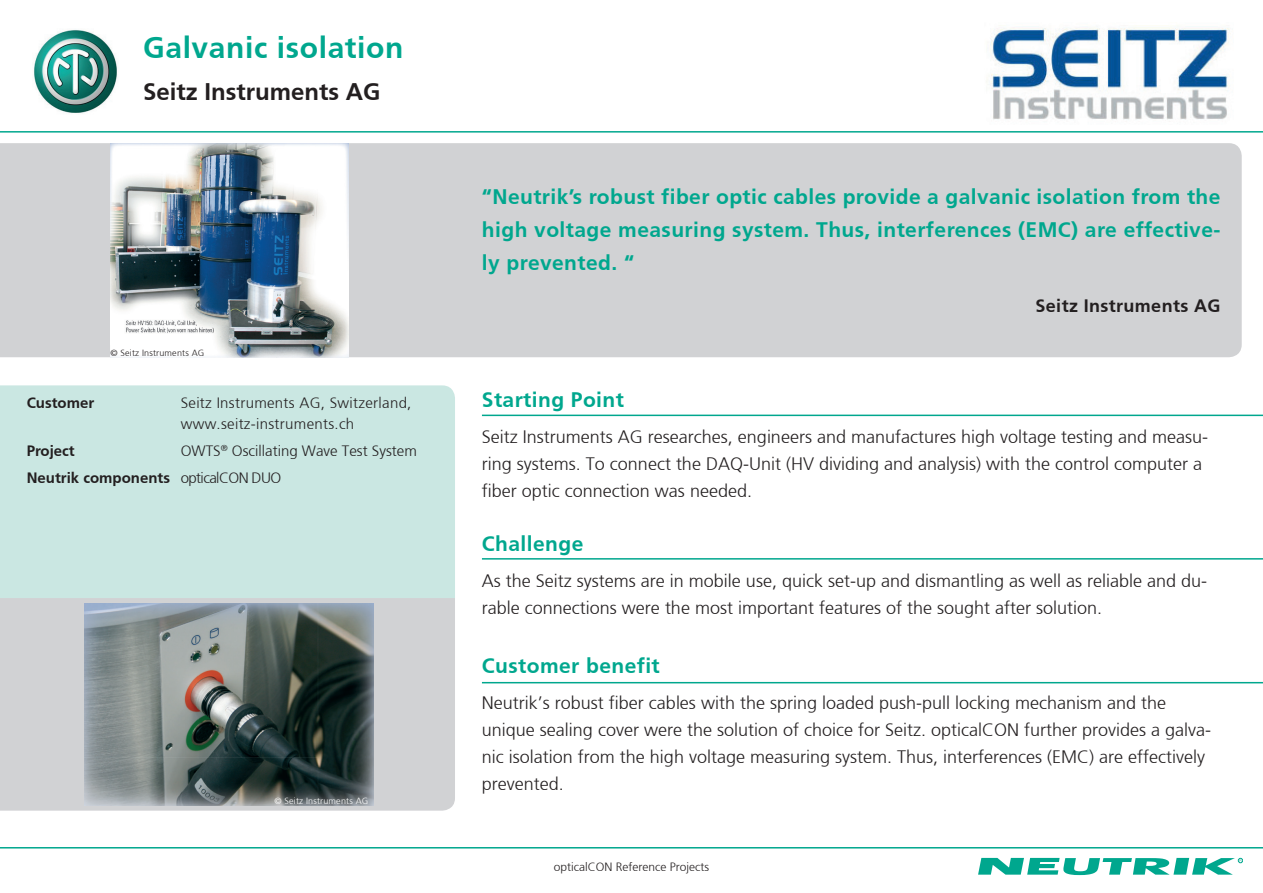
<style>
.page{position:relative;width:1263px;height:893px;background:#fff}
.page>*{position:absolute;margin:0;border:0;box-sizing:border-box;transform-origin:0 0}
.t1{font:700 30px "Frutiger";letter-spacing:.02em;color:#00a78e}
.t2{font:700 24px "Frutiger";color:#231f20}
.t3{font:700 21px/33px "Frutiger";letter-spacing:.02em;color:#00a78e;text-align:justify}
.t4{font:300 18px/27px "Frutiger";color:#231f20}
.t5{font:700 18px "Frutiger";letter-spacing:.02em;color:#231f20}
.t6{font:300 15px/21px "Frutiger";letter-spacing:.02em;color:#231f20}
.t7{font:300 15px/27px "Frutiger";color:#231f20}
.t8{font:700 15px/27px "Frutiger";color:#231f20}
.t9{font:300 12px "Frutiger";color:#231f20}
.t10{font:300 9px "Frutiger";letter-spacing:.02em;color:#fff}
.t11{font:300 9px "Frutiger";letter-spacing:.02em;color:#231f20}
</style>
<div class="page">
<img style="left:34px;top:30px;width:83px;height:84px">
<div style="left:0;top:598px;width:455px;height:213px;background:#d1d2d4"></div>
<div style="left:0;top:385px;width:455px;height:213px;background:#cae7e2"></div>
<svg style="left:978px;top:858px;width:265px;height:17px"></svg>
<div style="left:0;top:143px;width:1242px;height:214px;background:#d1d2d4"></div>
<img style="left:990px;top:27px;width:240px;height:93px">
<img style="left:85px;top:603px;width:289px;height:202px">
<img style="left:110px;top:143px;width:238px;height:214px">
<hr style="left:0;top:131px;width:1263px;height:2px;background:#00a78e">
<hr style="left:0;top:847px;width:1263px;height:1px;background:#00a78e">
<hr style="left:482px;top:415px;width:781px;height:1px;background:#00a78e">
<hr style="left:482px;top:558px;width:781px;height:2px;background:#00a78e">
<hr style="left:482px;top:682px;width:781px;height:1px;background:#00a78e">
<h1 class="t1" style="left:143px;top:30px;width:262px">Galvanic isolation</h1>
<h2 class="t2" style="left:143px;top:77px;width:239px">Seitz Instruments AG</h2>
<p class="t11" style="left:110px;top:347px;width:95px">© Seitz Instruments AG</p>
<p class="t8" style="left:27px;top:389px;width:69px">Customer</p>
<p class="t8" style="left:27px;top:437px;width:145px">Project<br>Neutrik components</p>
<p class="t6" style="left:181px;top:393px;width:232px">Seitz Instruments AG, Switzerland, www.seitz-instruments.ch</p>
<p class="t7" style="left:181px;top:438px;width:238px">OWTS<sup>®</sup> Oscillating Wave Test System opticalCON DUO</p>
<p class="t10" style="left:274px;top:796px;width:95px">© Seitz Instruments AG</p>
<p class="t3" style="left:482px;top:180px;width:740px">“Neutrik’s robust fiber optic cables provide a galvanic isolation from the high voltage measuring system. Thus, interferences (EMC) are effective&shy;ly prevented. “</p>
<p class="t5" style="left:1035px;top:295px;width:186px">Seitz Instruments AG</p>
<p class="t3" style="left:482px;top:383px;width:144px">Starting Point</p>
<p class="t4" style="left:482px;top:423px;width:728px">Seitz Instruments AG researches, engineers and manufactures high voltage testing and measu&shy;ring systems. To connect the DAQ-Unit (HV dividing and analysis) with the control computer a fiber optic connection was needed.</p>
<p class="t3" style="left:482px;top:527px;width:103px">Challenge</p>
<p class="t4" style="left:482px;top:567px;width:727px">As the Seitz systems are in mobile use, quick set-up and dismantling as well as reliable and du&shy;rable connections were the most important features of the sought after solution.</p>
<p class="t3" style="left:482px;top:649px;width:179px">Customer benefit</p>
<p class="t4" style="left:482px;top:689px;width:731px">Neutrik’s robust fiber cables with the spring loaded push-pull locking mechanism and the unique sealing cover were the solution of choice for Seitz. opticalCON further provides a galva&shy;nic isolation from the high voltage measuring system. Thus, interferences (EMC) are effectively prevented.</p>
<p class="t9" style="left:554px;top:860px;width:157px">opticalCON Reference Projects</p>
</div>
